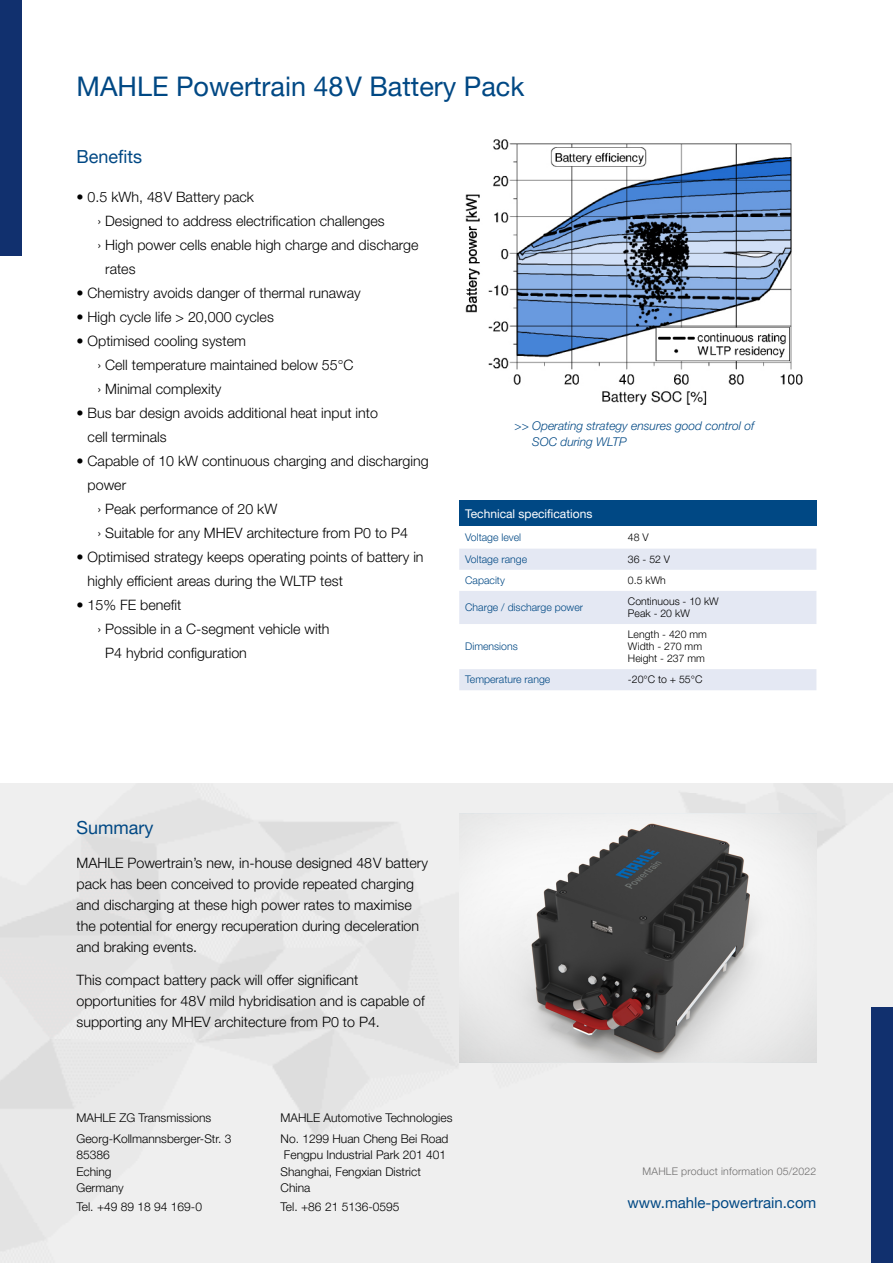
<style>
.page{position:relative;width:893px;height:1263px;background:#fff}
.page>*{position:absolute;margin:0;border:0;box-sizing:border-box;transform-origin:0 0}
.t1{font:27px "Helvetica Neue LT Pro";color:#004884}
.t2{font:18px "Helvetica Neue LT Pro";color:#004884}
.t3{font:15px "Helvetica Neue LT Pro";color:#004884}
.t4{font:300 14.25px/21px "Helvetica Neue LT Pro";color:#000}
.t5{font:300 12px/16.5px "Helvetica Neue LT Pro";color:#000}
.t6{font:italic 300 12px/16.5px "Helvetica Neue LT Pro";color:#004884}
.t7{font:12px "Helvetica Neue LT Pro";color:#fff}
.t8{font:300 10.5px/12px "Helvetica Neue LT Pro";color:#000}
.t9{font:300 10.5px "Helvetica Neue LT Pro";color:#004884}
.t10{font:300 10.5px "Helvetica Neue LT Pro";letter-spacing:.02em;color:#706f6f}
</style>
<div class="page">
<img style="left:0;top:784px;width:893px;height:479px">
<div style="left:0;top:0;width:21px;height:255px;background:#11306e"></div>
<div style="left:872px;top:1008px;width:21px;height:255px;background:#11306e"></div>
<img style="left:465px;top:139px;width:338px;height:266px">
<img style="left:459px;top:813px;width:357px;height:249px">
<div style="left:459px;top:500px;width:357px;height:26px;background:#004884"></div>
<svg style="left:459px;top:549px;width:357px;height:141px;fill:#e4e8f3"></svg>
<h1 class="t1" style="left:77px;top:70px;width:449px">MAHLE Powertrain 48V Battery Pack</h1>
<p class="t2" style="left:77px;top:145px;width:67px">Benefits</p>
<p class="t4" style="left:77px;top:186px;width:179px">• 0.5 kWh, 48V Battery pack</p>
<p class="t4" style="left:98px;top:210px;width:289px">› Designed to address electrification challenges</p>
<p class="t4" style="left:98px;top:234px;width:323px">› High power cells enable high charge and discharge</p>
<p class="t4" style="left:105px;top:258px;width:32px">rates</p>
<p class="t4" style="left:77px;top:282px;width:286px">• Chemistry avoids danger of thermal runaway</p>
<p class="t4" style="left:77px;top:306px;width:199px">• High cycle life &gt; 20,000 cycles</p>
<p class="t4" style="left:98px;top:328px;width:257px;line-height:24px;text-indent:-21px">• Optimised cooling system<br>› Cell temperature maintained below 55°C › Minimal complexity</p>
<p class="t4" style="left:88px;top:400px;width:292px;line-height:24px;text-indent:-11px">• Bus bar design avoids additional heat input into cell terminals</p>
<p class="t4" style="left:77px;top:450px;width:354px">• Capable of 10 kW continuous charging and discharging</p>
<p class="t4" style="left:88px;top:474px;width:40px">power</p>
<p class="t4" style="left:98px;top:498px;width:181px">› Peak performance of 20 kW</p>
<p class="t4" style="left:98px;top:522px;width:312px">› Suitable for any MHEV architecture from P0 to P4</p>
<p class="t4" style="left:88px;top:544px;width:337px;line-height:24px;text-indent:-11px">• Optimised strategy keeps operating points of battery in highly efficient areas during the WLTP test</p>
<p class="t4" style="left:77px;top:594px;width:106px">• 15% FE benefit</p>
<p class="t4" style="left:98px;top:618px;width:233px">› Possible in a C-segment vehicle with</p>
<p class="t4" style="left:105px;top:642px;width:143px">P4 hybrid configuration</p>
<p class="t6" style="left:532px;top:417px;width:223px;text-indent:-18px">&gt;&gt; Operating strategy ensures good control of<br>SOC during WLTP</p>
<p class="t7" style="left:465px;top:506px;width:129px">Technical specifications</p>
<p class="t9" style="left:465px;top:531px;width:57px">Voltage level</p>
<p class="t8" style="left:628px;top:531px;width:22px">48 V</p>
<p class="t9" style="left:465px;top:553px;width:63px">Voltage range</p>
<p class="t8" style="left:628px;top:553px;width:44px">36 - 52 V</p>
<p class="t9" style="left:465px;top:574px;width:41px">Capacity</p>
<p class="t8" style="left:628px;top:574px;width:39px">0.5 kWh</p>
<p class="t9" style="left:465px;top:601px;width:119px">Charge / discharge power</p>
<p class="t8" style="left:628px;top:595px;width:92px">Continuous - 10 kW<br>Peak - 20 kW</p>
<p class="t9" style="left:465px;top:640px;width:54px">Dimensions</p>
<p class="t8" style="left:628px;top:628px;width:80px">Length - 420 mm<br>Width - 270 mm<br>Height - 237 mm</p>
<p class="t9" style="left:465px;top:673px;width:87px">Temperature range</p>
<p class="t8" style="left:628px;top:673px;width:76px">-20°C to + 55°C</p>
<p class="t2" style="left:77px;top:816px;width:79px">Summary</p>
<p class="t4" style="left:77px;top:852px;width:353px">MAHLE Powertrain’s new, in-house designed 48V battery pack has been conceived to provide repeated charging and discharging at these high power rates to maximise the potential for energy recuperation during deceleration and braking events.</p>
<p class="t4" style="left:77px;top:969px;width:350px">This compact battery pack will offer significant opportunities for 48V mild hybridisation and is capable of supporting any MHEV architecture from P0 to P4.</p>
<p class="t5" style="left:77px;top:1107px;width:156px;line-height:20.7px">MAHLE ZG Transmissions<br>Georg-Kollmannsberger-Str. 3</p>
<p class="t5" style="left:77px;top:1146px;width:49px">85386<br>Eching<br>Germany</p>
<p class="t5" style="left:77px;top:1198px;width:127px">Tel. +49 89 18 94 169-0</p>
<p class="t5" style="left:281px;top:1107px;width:173px;line-height:20.7px">MAHLE Automotive Technologies<br>No. 1299 Huan Cheng Bei Road</p>
<p class="t5" style="left:281px;top:1146px;width:167px">Fengpu Industrial Park 201 401<br>Shanghai, Fengxian District<br>China</p>
<p class="t5" style="left:281px;top:1198px;width:120px">Tel. +86 21 5136-0595</p>
<p class="t3" style="left:628px;top:1194px;width:190px">www.mahle-powertrain.com</p>
<p class="t10" style="left:643px;top:1165px;width:175px">MAHLE product information 05/2022</p>
</div>
